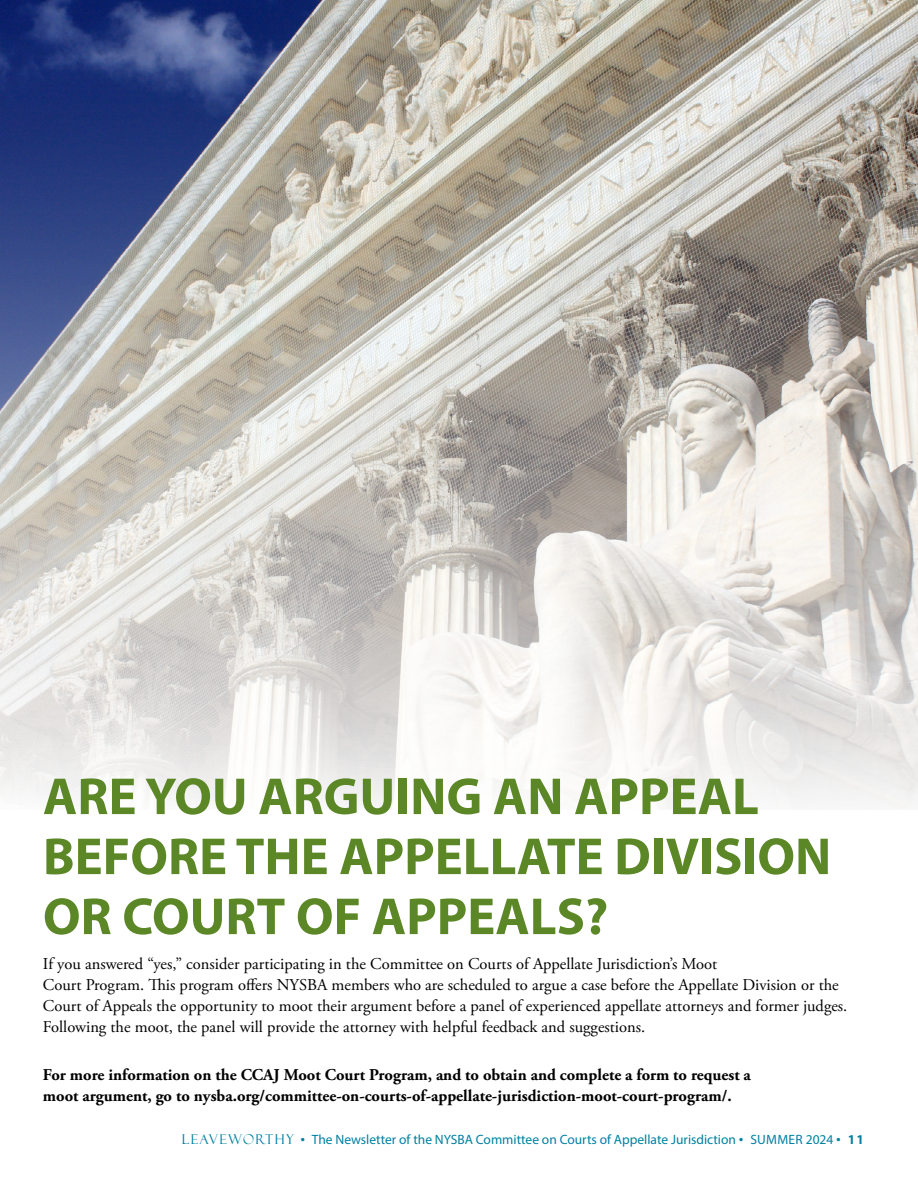
<style>
.page{position:relative;width:918px;height:1188px;background:#fff}
.page>*{position:absolute;margin:0;border:0;box-sizing:border-box;transform-origin:0 0}
.t1{font:700 52.5px/60px "Myriad Pro";color:#5c8727}
.t2{font:16.5px/21px "Adobe Garamond Pro";color:#000}
.t3{font:700 16.5px/21px "Adobe Garamond Pro";color:#000}
.t4{font:13.5px "Myriad Pro";color:#0080a2}
.s1{font-family:"Felix Titling"}
.s2{font-weight:700}
</style>
<div class="page">
<img style="left:0;top:0;width:918px;height:807px">
<h1 class="t1" style="left:43px;top:765px;width:790px">ARE YOU ARGUING AN APPEAL<br>BEFORE THE APPELLATE DIVISION<br>OR COURT OF APPEALS?</h1>
<p class="t2" style="left:43px;top:953px;width:806px">If you answered “yes,” consider participating in the Committee on Courts of Appellate Jurisdiction’s Moot<br>Court Program. This program offers NYSBA members who are scheduled to argue a case before the Appellate Division or the Court of Appeals the opportunity to moot their argument before a panel of experienced appellate attorneys and former judges.<br>Following the moot, the panel will provide the attorney with helpful feedback and suggestions.</p>
<p class="t3" style="left:43px;top:1065px;width:710px">For more information on the CCAJ Moot Court Program, and to obtain and complete a form to request a moot argument, go to nysba.org/committee-on-courts-of-appellate-jurisdiction-moot-court-program/.</p>
<p class="t4" style="left:182px;top:1131px;width:683px"><span class="s1">LEAVEWORTHY •</span> The Newsletter of the NYSBA Committee on Courts of Appellate Jurisdiction <span class="s1">•</span> SUMMER 2024 <span class="s1">•</span> <span class="s2">11</span></p>
</div>
